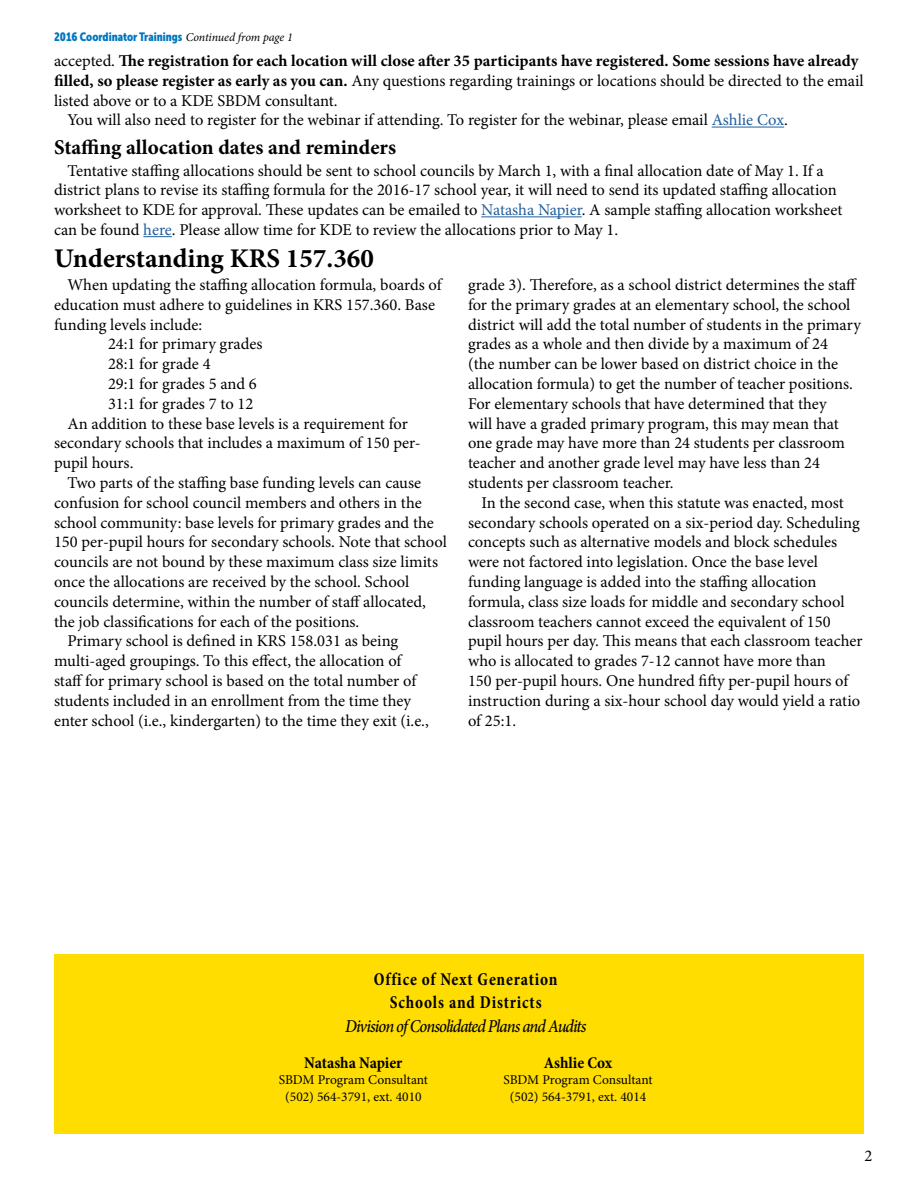
<style>
.page{position:relative;width:918px;height:1188px;background:#fff}
.page>*{position:absolute;margin:0;border:0;box-sizing:border-box;transform-origin:0 0}
.t1{font:700 27px "Minion Pro";color:#000}
.t2{font:700 21px "Minion Pro";color:#000}
.t3{font:700 condensed 18.15px/23.4px "Minion Pro";letter-spacing:.05em;color:#000;text-align:center;scale:.91 1}
.t4{font:italic 500 18.15px "Minion Pro";letter-spacing:-.055em;color:#000;scale:.91 1}
.t5{font:16.5px/19.8px "Minion Pro";color:#000}
.t6{font:700 16.5px "Minion Pro";color:#000}
.t7{font:700 condensed 16.5px "Minion Pro";letter-spacing:-.005em;color:#000}
.t8{font:13.5px/16.2px "Minion Pro";color:#000;text-align:center}
.t9{font:12px "Museo Sans Cond 900";color:#0076c0}
.s1{font-family:"Minion Pro";font-style:italic;color:#000}
.s2{font-weight:400}
.s3{font-weight:700}
.s4{color:#215e9e}
</style>
<div class="page">
<hr style="left:712px;top:127px;width:72px;height:1px;background:#215e9e">
<hr style="left:481px;top:216px;width:101px;height:1px;background:#215e9e">
<svg style="left:143px;top:236px;width:29px;height:1px"></svg>
<div style="left:54px;top:955px;width:810px;height:179px;background:#fd0"></div>
<p class="t9" style="left:54px;top:30px;width:240px">2016 Coordinator Trainings <span class="s1">Continued from page 1</span></p>
<p class="t6" style="left:54px;top:49px;width:806px"><span class="s2">accepted.</span> The registration for each location will close after 35 participants have registered. Some sessions have already</p>
<p class="t5" style="left:54px;top:71px;width:811px"><span class="s3">filled, so please register as early as you can.</span> Any questions regarding trainings or locations should be directed to the email</p>
<p class="t5" style="left:54px;top:91px;width:285px">listed above or to a KDE SBDM consultant.</p>
<p class="t5" style="left:67px;top:110px;width:722px">You will also need to register for the webinar if attending. To register for the webinar, please email <span class="s4">Ashlie Cox</span>.</p>
<p class="t2" style="left:54px;top:132px;width:344px">Staffing allocation dates and reminders</p>
<p class="t5" style="left:54px;top:161px;width:790px;text-indent:13px">Tentative staffing allocations should be sent to school councils by March 1, with a final allocation date of May 1. If a district plans to revise its staffing formula for the 2016-17 school year, it will need to send its updated staffing allocation worksheet to KDE for approval. These updates can be emailed to <span class="s4">Natasha Napier</span>. A sample staffing allocation worksheet can be found <span class="s4">here</span>. Please allow time for KDE to review the allocations prior to May 1.</p>
<h1 class="t1" style="left:54px;top:240px;width:321px">Understanding KRS 157.360</h1>
<p class="t5" style="left:68px;top:275px;width:376px">When updating the staffing allocation formula, boards of</p>
<p class="t5" style="left:54px;top:295px;width:383px">education must adhere to guidelines in KRS 157.360. Base</p>
<p class="t5" style="left:54px;top:315px;width:150px">funding levels include:</p>
<p class="t5" style="left:108px;top:334px;width:156px">24:1 for primary grades</p>
<p class="t5" style="left:108px;top:354px;width:104px">28:1 for grade 4</p>
<p class="t5" style="left:108px;top:374px;width:150px">29:1 for grades 5 and 6</p>
<p class="t5" style="left:108px;top:394px;width:147px">31:1 for grades 7 to 12</p>
<p class="t5" style="left:68px;top:414px;width:342px">An addition to these base levels is a requirement for</p>
<p class="t5" style="left:54px;top:433px;width:368px">secondary schools that includes a maximum of 150 per-</p>
<p class="t5" style="left:54px;top:453px;width:81px">pupil hours.</p>
<p class="t5" style="left:68px;top:473px;width:355px">Two parts of the staffing base funding levels can cause</p>
<p class="t5" style="left:54px;top:493px;width:369px">confusion for school council members and others in the</p>
<p class="t5" style="left:54px;top:513px;width:381px">school community: base levels for primary grades and the</p>
<p class="t5" style="left:54px;top:532px;width:394px">150 per-pupil hours for secondary schools. Note that school</p>
<p class="t5" style="left:54px;top:552px;width:386px">councils are not bound by these maximum class size limits</p>
<p class="t5" style="left:54px;top:572px;width:357px">once the allocations are received by the school. School</p>
<p class="t5" style="left:54px;top:592px;width:373px">councils determine, within the number of staff allocated,</p>
<p class="t5" style="left:54px;top:612px;width:307px">the job classifications for each of the positions.</p>
<p class="t5" style="left:68px;top:631px;width:332px">Primary school is defined in KRS 158.031 as being</p>
<p class="t5" style="left:54px;top:651px;width:349px">multi-aged groupings. To this effect, the allocation of</p>
<p class="t5" style="left:54px;top:671px;width:364px">staff for primary school is based on the total number of</p>
<p class="t5" style="left:54px;top:691px;width:359px">students included in an enrollment from the time they</p>
<p class="t5" style="left:54px;top:711px;width:376px">enter school (i.e., kindergarten) to the time they exit (i.e.,</p>
<p class="t5" style="left:468px;top:275px;width:394px">grade 3). Therefore, as a school district determines the staff for the primary grades at an elementary school, the school district will add the total number of students in the primary grades as a whole and then divide by a maximum of 24<br>(the number can be lower based on district choice in the allocation formula) to get the number of teacher positions.<br>For elementary schools that have determined that they<br>will have a graded primary program, this may mean that one grade may have more than 24 students per classroom teacher and another grade level may have less than 24 students per classroom teacher.</p>
<p class="t5" style="left:468px;top:493px;width:396px;text-indent:13px">In the second case, when this statute was enacted, most secondary schools operated on a six-period day. Scheduling concepts such as alternative models and block schedules were not factored into legislation. Once the base level funding language is added into the staffing allocation formula, class size loads for middle and secondary school classroom teachers cannot exceed the equivalent of 150 pupil hours per day. This means that each classroom teacher who is allocated to grades 7-12 cannot have more than<br>150 per-pupil hours. One hundred fifty per-pupil hours of instruction during a six-hour school day would yield a ratio of 25:1.</p>
<p class="t3" style="left:374px;top:967px;width:203px">Office of Next Generation<br>Schools and Districts</p>
<p class="t4" style="left:345px;top:1013px;width:267px">Division of Consolidated Plans and Audits</p>
<p class="t7" style="left:544px;top:1052px;width:70px">Ashlie Cox</p>
<p class="t8" style="left:503px;top:1072px;width:151px">SBDM Program Consultant (502) 564-3791, ext. 4014</p>
<p class="t7" style="left:304px;top:1052px;width:100px">Natasha Napier</p>
<p class="t8" style="left:279px;top:1072px;width:151px">SBDM Program Consultant (502) 564-3791, ext. 4010</p>
<p class="t5" style="left:864px;top:1146px;width:9px">2</p>
</div>
